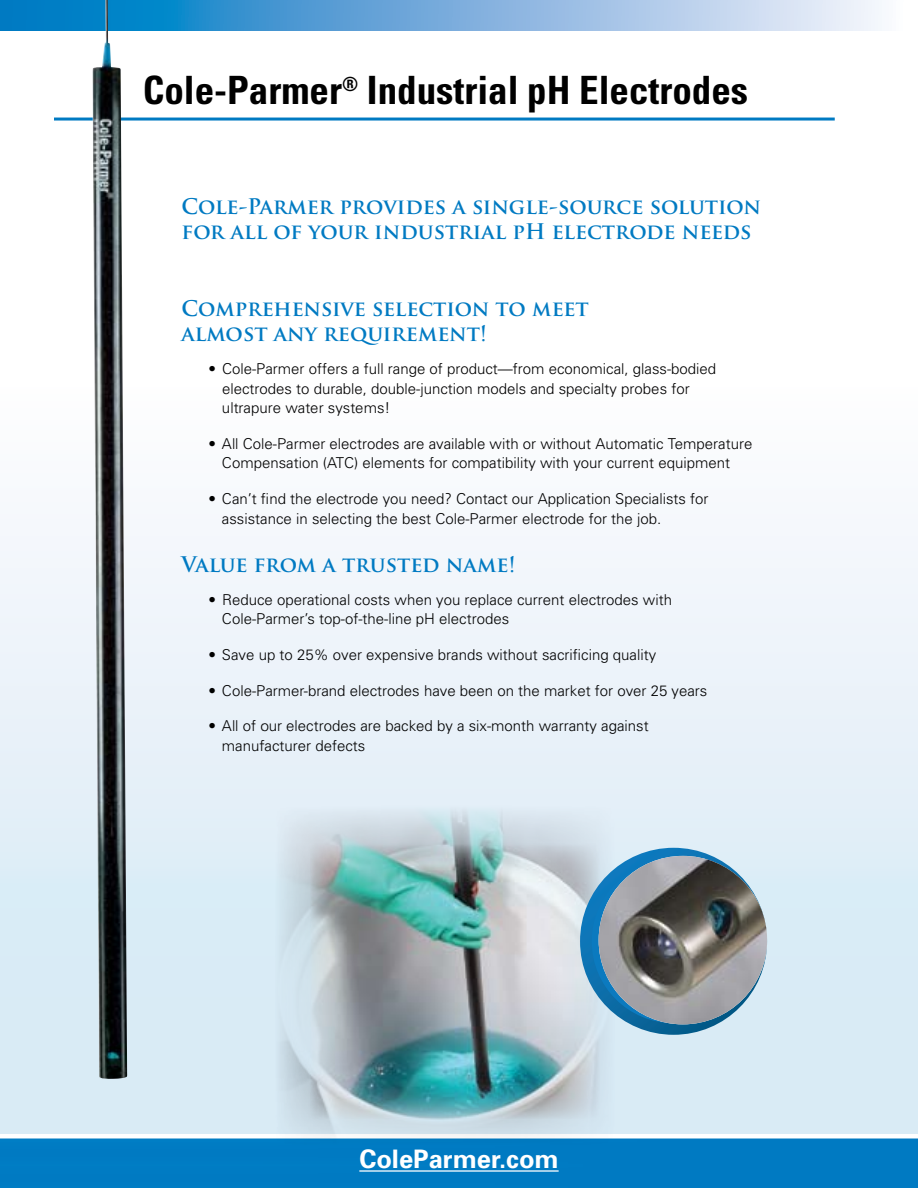
<style>
.page{position:relative;width:918px;height:1188px;background:#fff}
.page>*{position:absolute;margin:0;border:0;box-sizing:border-box;transform-origin:0 0}
.t1{font:700 condensed 39px "Univers";color:#000}
.t2{font:700 25.5px "Univers";color:#fff}
.t3{font:700 21px/25.2px "Trajan Pro";color:#007ac2}
.t4{font:300 15px/19.5px "Univers";color:#000}
</style>
<div class="page">
<div style="left:0;top:386px;width:918px;height:802px;background:linear-gradient(to bottom,#fcfbfe,#cfe6f3)"></div>
<svg style="left:0;top:0;width:882px;height:30px"></svg>
<div style="left:0;top:1138px;width:918px;height:50px;background:#007ac2"></div>
<hr style="left:0;top:1134px;width:918px;height:4px;background:#fff">
<hr style="left:54px;top:118px;width:781px;height:3px;background:#007ac2">
<hr style="left:359px;top:1170px;width:200px;height:2px;background:#fff">
<img style="left:275px;top:806px;width:340px;height:339px">
<img style="left:310px;top:844px;width:289px;height:274px">
<svg style="left:580px;top:848px;width:187px;height:187px"></svg>
<svg style="left:592px;top:859px;width:163px;height:164px"></svg>
<img style="left:599px;top:856px;width:168px;height:168px;border-radius:50%">
<img style="left:92px;top:0;width:36px;height:1079px">
<h1 class="t1" style="left:143px;top:66px;width:607px">Cole-Parmer<sup>®</sup> Industrial pH Electrodes</h1>
<h3 class="t3" style="left:182px;top:194px;width:581px">Cole-Parmer provides a single-source solution for all of your industrial pH electrode needs</h3>
<h3 class="t3" style="left:182px;top:296px;width:409px">Comprehensive selection to meet almost any requirement!</h3>
<p class="t4" style="left:222px;top:359px;width:496px;text-indent:-13px">• Cole-Parmer offers a full range of product—from economical, glass-bodied electrodes to durable, double-junction models and specialty probes for ultrapure water systems!</p>
<p class="t4" style="left:208px;top:434px;width:545px;text-align:center">• All Cole-Parmer electrodes are available with or without Automatic Temperature<br>Compensation (ATC) elements for compatibility with your current equipment</p>
<p class="t4" style="left:222px;top:489px;width:488px;text-indent:-14px">• Can’t find the electrode you need? Contact our Application Specialists for assistance in selecting the best Cole-Parmer electrode for the job.</p>
<h3 class="t3" style="left:182px;top:552px;width:335px">Value from a trusted name!</h3>
<p class="t4" style="left:222px;top:590px;width:452px;text-indent:-13px">• Reduce operational costs when you replace current electrodes with<br>Cole-Parmer’s top-of-the-line pH electrodes</p>
<p class="t4" style="left:208px;top:645px;width:449px">• Save up to 25% over expensive brands without sacrificing quality</p>
<p class="t4" style="left:208px;top:680px;width:500px">• Cole-Parmer-brand electrodes have been on the market for over 25 years</p>
<p class="t4" style="left:222px;top:716px;width:428px;text-indent:-14px">• All of our electrodes are backed by a six-month warranty against manufacturer defects</p>
<h2 class="t2" style="left:359px;top:1144px;width:201px">ColeParmer.com</h2>
</div>
